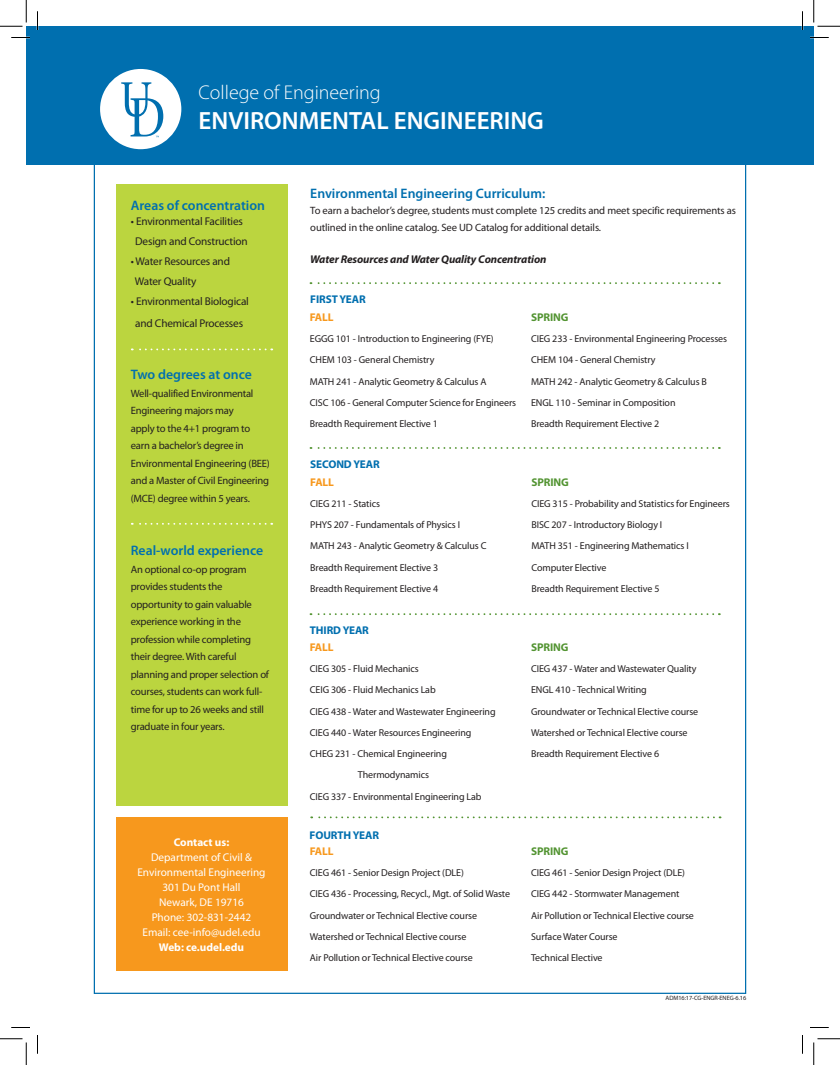
<style>
.page{position:relative;width:840px;height:1065px;background:#fff}
.page>*{position:absolute;margin:0;border:0;box-sizing:border-box;transform-origin:0 0}
.t1{font:600 25px "Myriad Pro";color:#fff}
.t2{font:300 20px "Myriad Pro";color:#fff}
.subhead{font:600 13.75px "Myriad Pro";color:#006faf}
.text{font:11.25px "Myriad Pro";letter-spacing:-.015em;color:#231f20}
.t3{font:11.25px "Myriad Pro";color:#fff}
.subhead-2{font:italic 700 11.25px "Myriad Pro";letter-spacing:-.01em;color:#231f20}
.List_Paragraph{font:700 11.25px "Myriad Pro";letter-spacing:-.01em;color:#006faf}
.t4{font:700 11.25px "Myriad Pro";color:#fff}
.List_Paragraph-2{font:700 11.25px "Myriad Pro";letter-spacing:-.01em;color:#539432}
.List_Paragraph-3{font:700 11.25px "Myriad Pro";letter-spacing:-.01em;color:#f7981d}
.text-2{font:10.62px/17.5px "Myriad Pro";letter-spacing:-.02em;color:#231f20}
.subhead-3{font:10.62px/16.2px "Myriad Pro";letter-spacing:-.01em;color:#231f20}
.List_Paragraph-4{font:10px "Myriad Pro";letter-spacing:-.01em;color:#231f20}
.subhead-4{font:6.25px "Myriad Pro";letter-spacing:-.01em;color:#231f20}
</style>
<div class="page">
<div style="left:94px;top:111px;width:652px;height:883px;background:#fff;border:1px solid #006faf"></div>
<div style="left:26px;top:26px;width:788px;height:139px;background:#006faf"></div>
<svg style="left:99px;top:67px;width:83px;height:84px"></svg>
<div style="left:100px;top:69px;width:81px;height:80px;background:#fff;border-radius:50%"></div>
<svg style="left:121px;top:82px;width:42px;height:55px"></svg>
<div style="left:116px;top:184px;width:171px;height:622px;background:#bbd53f"></div>
<div style="left:116px;top:818px;width:171px;height:153px;background:#f7981d"></div>
<svg style="left:132px;top:348px;width:140px;height:2px"></svg>
<svg style="left:311px;top:282px;width:402px;height:2px"></svg>
<svg style="left:311px;top:447px;width:402px;height:2px"></svg>
<svg style="left:311px;top:613px;width:402px;height:2px"></svg>
<svg style="left:311px;top:816px;width:403px;height:2px"></svg>
<svg style="left:132px;top:523px;width:140px;height:2px"></svg>
<svg style="left:11px;top:37px;width:19px;height:1px"></svg>
<svg style="left:810px;top:37px;width:19px;height:1px"></svg>
<svg style="left:11px;top:1027px;width:19px;height:1px"></svg>
<svg style="left:810px;top:1027px;width:19px;height:1px"></svg>
<svg style="left:37px;top:11px;width:1px;height:19px"></svg>
<svg style="left:37px;top:1035px;width:1px;height:19px"></svg>
<svg style="left:802px;top:11px;width:1px;height:19px"></svg>
<svg style="left:802px;top:1035px;width:1px;height:19px"></svg>
<svg style="left:0;top:0;width:27px;height:27px"></svg>
<svg style="left:0;top:1039px;width:27px;height:26px"></svg>
<svg style="left:814px;top:0;width:26px;height:27px"></svg>
<svg style="left:814px;top:1039px;width:26px;height:26px"></svg>
<p class="t2" style="left:199px;top:82px;width:184px">College of Engineering</p>
<p class="t1" style="left:199px;top:107px;width:347px">ENVIRONMENTAL ENGINEERING</p>
<p class="subhead" style="left:131px;top:198px;width:136px">Areas of concentration</p>
<p class="text" style="left:131px;top:215px;width:114px">• Environmental Facilities</p>
<p class="text" style="left:135px;top:235px;width:114px">Design and Construction</p>
<p class="text" style="left:131px;top:255px;width:101px">• Water Resources and</p>
<p class="text" style="left:135px;top:275px;width:63px">Water Quality</p>
<p class="text" style="left:131px;top:295px;width:120px">• Environmental Biological</p>
<p class="text" style="left:135px;top:317px;width:109px">and Chemical Processes</p>
<p class="subhead" style="left:131px;top:367px;width:123px">Two degrees at once</p>
<p class="text-2" style="left:131px;top:385px;width:141px">Well-qualified Environmental<br>Engineering majors may<br>apply to the 4+1 program to earn a bachelor’s degree in<br>Environmental Engineering (BEE) and a Master of Civil Engineering (MCE) degree within 5 years.</p>
<p class="subhead" style="left:131px;top:543px;width:134px">Real-world experience</p>
<p class="text-2" style="left:131px;top:561px;width:140px">An optional co-op program provides students the opportunity to gain valuable experience working in the profession while completing their degree. With careful planning and proper selection of courses, students can work full&shy;time for up to 26 weeks and still graduate in four years.</p>
<p class="t4" style="left:174px;top:836px;width:57px">Contact us:</p>
<p class="t3" style="left:151px;top:851px;width:102px">Department of Civil &amp;</p>
<p class="t3" style="left:137px;top:866px;width:130px">Environmental Engineering</p>
<p class="t3" style="left:162px;top:881px;width:80px">301 Du Pont Hall</p>
<p class="t3" style="left:159px;top:896px;width:86px">Newark, DE 19716</p>
<p class="t3" style="left:152px;top:911px;width:101px">Phone: 302-831-2442</p>
<p class="t3" style="left:142px;top:926px;width:120px">Email: cee-info@udel.edu</p>
<p class="t4" style="left:159px;top:941px;width:87px">Web: ce.udel.edu</p>
<p class="subhead" style="left:310px;top:186px;width:236px">Environmental Engineering Curriculum:</p>
<p class="subhead-3" style="left:310px;top:203px;width:427px">To earn a bachelor’s degree, students must complete 125 credits and meet specific requirements as outlined in the online catalog. See UD Catalog for additional details.</p>
<p class="subhead-2" style="left:310px;top:253px;width:238px">Water Resources and Water Quality Concentration</p>
<p class="List_Paragraph" style="left:310px;top:292px;width:57px">FIRST YEAR</p>
<p class="List_Paragraph-3" style="left:310px;top:311px;width:25px">FALL</p>
<p class="List_Paragraph-4" style="left:310px;top:333px;width:185px">EGGG 101 - Introduction to Engineering (FYE)</p>
<p class="List_Paragraph-4" style="left:310px;top:355px;width:126px">CHEM 103 - General Chemistry</p>
<p class="List_Paragraph-4" style="left:310px;top:376px;width:178px">MATH 241 - Analytic Geometry &amp; Calculus A</p>
<p class="List_Paragraph-4" style="left:310px;top:397px;width:208px">CISC 106 - General Computer Science for Engineers</p>
<p class="List_Paragraph-4" style="left:310px;top:418px;width:130px">Breadth Requirement Elective 1</p>
<p class="List_Paragraph-2" style="left:531px;top:311px;width:39px">SPRING</p>
<p class="List_Paragraph-4" style="left:531px;top:333px;width:198px">CIEG 233 - Environmental Engineering Processes</p>
<p class="List_Paragraph-4" style="left:531px;top:355px;width:126px">CHEM 104 - General Chemistry</p>
<p class="List_Paragraph-4" style="left:531px;top:376px;width:177px">MATH 242 - Analytic Geometry &amp; Calculus B</p>
<p class="List_Paragraph-4" style="left:531px;top:397px;width:146px">ENGL 110 - Seminar in Composition</p>
<p class="List_Paragraph-4" style="left:531px;top:418px;width:130px">Breadth Requirement Elective 2</p>
<p class="List_Paragraph" style="left:310px;top:458px;width:71px">SECOND YEAR</p>
<p class="List_Paragraph-3" style="left:310px;top:475px;width:25px">FALL</p>
<p class="List_Paragraph-4" style="left:310px;top:498px;width:71px">CIEG 211 - Statics</p>
<p class="List_Paragraph-4" style="left:310px;top:519px;width:151px">PHYS 207 - Fundamentals of Physics I</p>
<p class="List_Paragraph-4" style="left:310px;top:541px;width:178px">MATH 243 - Analytic Geometry &amp; Calculus C</p>
<p class="List_Paragraph-4" style="left:310px;top:562px;width:130px">Breadth Requirement Elective 3</p>
<p class="List_Paragraph-4" style="left:310px;top:583px;width:130px">Breadth Requirement Elective 4</p>
<p class="List_Paragraph" style="left:310px;top:624px;width:61px">THIRD YEAR</p>
<p class="List_Paragraph-3" style="left:310px;top:641px;width:25px">FALL</p>
<p class="List_Paragraph-4" style="left:310px;top:663px;width:110px">CIEG 305 - Fluid Mechanics</p>
<p class="List_Paragraph-4" style="left:310px;top:684px;width:127px">CEIG 306 - Fluid Mechanics Lab</p>
<p class="List_Paragraph-4" style="left:310px;top:706px;width:187px">CIEG 438 - Water and Wastewater Engineering</p>
<p class="List_Paragraph-4" style="left:310px;top:727px;width:163px">CIEG 440 - Water Resources Engineering</p>
<p class="List_Paragraph-4" style="left:310px;top:748px;width:139px">CHEG 231 - Chemical Engineering</p>
<p class="List_Paragraph-4" style="left:358px;top:769px;width:73px">Thermodynamics</p>
<p class="List_Paragraph-4" style="left:310px;top:791px;width:173px">CIEG 337 - Environmental Engineering Lab</p>
<p class="List_Paragraph" style="left:310px;top:829px;width:71px">FOURTH YEAR</p>
<p class="List_Paragraph-3" style="left:310px;top:845px;width:25px">FALL</p>
<p class="List_Paragraph-4" style="left:310px;top:867px;width:155px">CIEG 461 - Senior Design Project (DLE)</p>
<p class="List_Paragraph-4" style="left:310px;top:889px;width:202px">CIEG 436 - Processing, Recycl., Mgt. of Solid Waste</p>
<p class="List_Paragraph-4" style="left:310px;top:910px;width:169px">Groundwater or Technical Elective course</p>
<p class="List_Paragraph-4" style="left:310px;top:931px;width:158px">Watershed or Technical Elective course</p>
<p class="List_Paragraph-4" style="left:310px;top:952px;width:164px">Air Pollution or Technical Elective course</p>
<p class="List_Paragraph-2" style="left:531px;top:475px;width:39px">SPRING</p>
<p class="List_Paragraph-4" style="left:531px;top:498px;width:200px">CIEG 315 - Probability and Statistics for Engineers</p>
<p class="List_Paragraph-4" style="left:531px;top:519px;width:132px">BISC 207 - Introductory Biology I</p>
<p class="List_Paragraph-4" style="left:531px;top:541px;width:159px">MATH 351 - Engineering Mathematics I</p>
<p class="List_Paragraph-4" style="left:531px;top:562px;width:77px">Computer Elective</p>
<p class="List_Paragraph-4" style="left:531px;top:583px;width:130px">Breadth Requirement Elective 5</p>
<p class="List_Paragraph-2" style="left:531px;top:641px;width:39px">SPRING</p>
<p class="List_Paragraph-4" style="left:531px;top:663px;width:167px">CIEG 437 - Water and Wastewater Quality</p>
<p class="List_Paragraph-4" style="left:531px;top:684px;width:117px">ENGL 410 - Technical Writing</p>
<p class="List_Paragraph-4" style="left:531px;top:706px;width:169px">Groundwater or Technical Elective course</p>
<p class="List_Paragraph-4" style="left:531px;top:727px;width:158px">Watershed or Technical Elective course</p>
<p class="List_Paragraph-4" style="left:531px;top:748px;width:130px">Breadth Requirement Elective 6</p>
<p class="List_Paragraph-2" style="left:531px;top:845px;width:39px">SPRING</p>
<p class="List_Paragraph-4" style="left:531px;top:867px;width:155px">CIEG 461 - Senior Design Project (DLE)</p>
<p class="List_Paragraph-4" style="left:531px;top:889px;width:150px">CIEG 442 - Stormwater Management</p>
<p class="List_Paragraph-4" style="left:531px;top:910px;width:164px">Air Pollution or Technical Elective course</p>
<p class="List_Paragraph-4" style="left:531px;top:931px;width:88px">Surface Water Course</p>
<p class="List_Paragraph-4" style="left:531px;top:952px;width:73px">Technical Elective</p>
<p class="subhead-4" style="left:666px;top:995px;width:82px">ADM16:17-CG-ENGR-ENEG-6.16</p>
</div>
